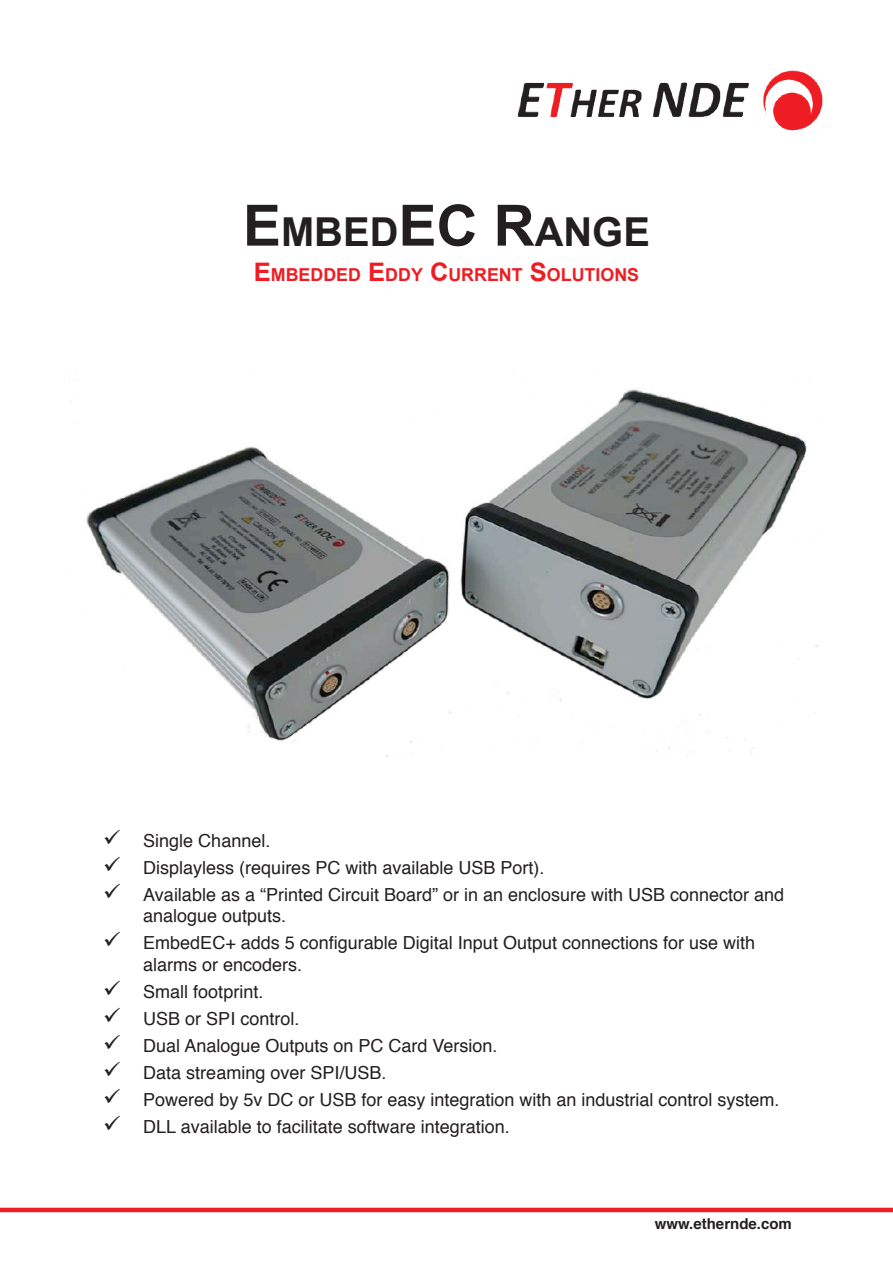
<style>
.page{position:relative;width:893px;height:1263px;background:#fff}
.page>*{position:absolute;margin:0;border:0;box-sizing:border-box;transform-origin:0 0}
.t1{font:700 39.9px "Arial";color:#231f20}
.t2{font:18px/21.6px "Helvetica";color:#231f20}
.t3{font:700 17.85px "Arial";color:#ee1d23}
.t4{font:700 15px "Helvetica";color:#231f20}
.s1{font-size:57px}
.s2{font-size:25.5px}
</style>
<div class="page">
<img style="left:86px;top:389px;width:731px;height:368px">
<img style="left:517px;top:70px;width:306px;height:61px">
<hr style="left:0;top:1208px;width:893px;height:4px;background:#ee1d23">
<h1 class="t1" style="left:243px;top:205px;width:404px"><span class="s1">E</span>MBED<span class="s1">EC R</span>ANGE</h1>
<p class="t3" style="left:254px;top:263px;width:385px"><span class="s2">E</span>MBEDDED <span class="s2">E</span>DDY <span class="s2">C</span>URRENT <span class="s2">S</span>OLUTIONS</p>
<p class="t2" style="left:103px;top:830px;width:169px">✓ Single Channel.</p>
<p class="t2" style="left:103px;top:857px;width:443px">✓ Displayless (requires PC with available USB Port).</p>
<p class="t2" style="left:143px;top:884px;width:643px;text-indent:-40px">✓ Available as a “Printed Circuit Board” or in an enclosure with USB connector and analogue outputs.</p>
<p class="t2" style="left:143px;top:933px;width:613px;text-indent:-40px">✓ EmbedEC+ adds 5 configurable Digital Input Output connections for use with alarms or encoders.</p>
<p class="t2" style="left:103px;top:981px;width:162px">✓ Small footprint.</p>
<p class="t2" style="left:103px;top:1008px;width:198px">✓ USB or SPI control.</p>
<p class="t2" style="left:103px;top:1035px;width:396px">✓ Dual Analogue Outputs on PC Card Version.</p>
<p class="t2" style="left:103px;top:1062px;width:285px">✓ Data streaming over SPI/USB.</p>
<p class="t2" style="left:103px;top:1089px;width:678px">✓ Powered by 5v DC or USB for easy integration with an industrial control system.</p>
<p class="t2" style="left:103px;top:1116px;width:408px">✓ DLL available to facilitate software integration.</p>
<p class="t4" style="left:655px;top:1211px;width:138px">www.ethernde.com</p>
</div>
